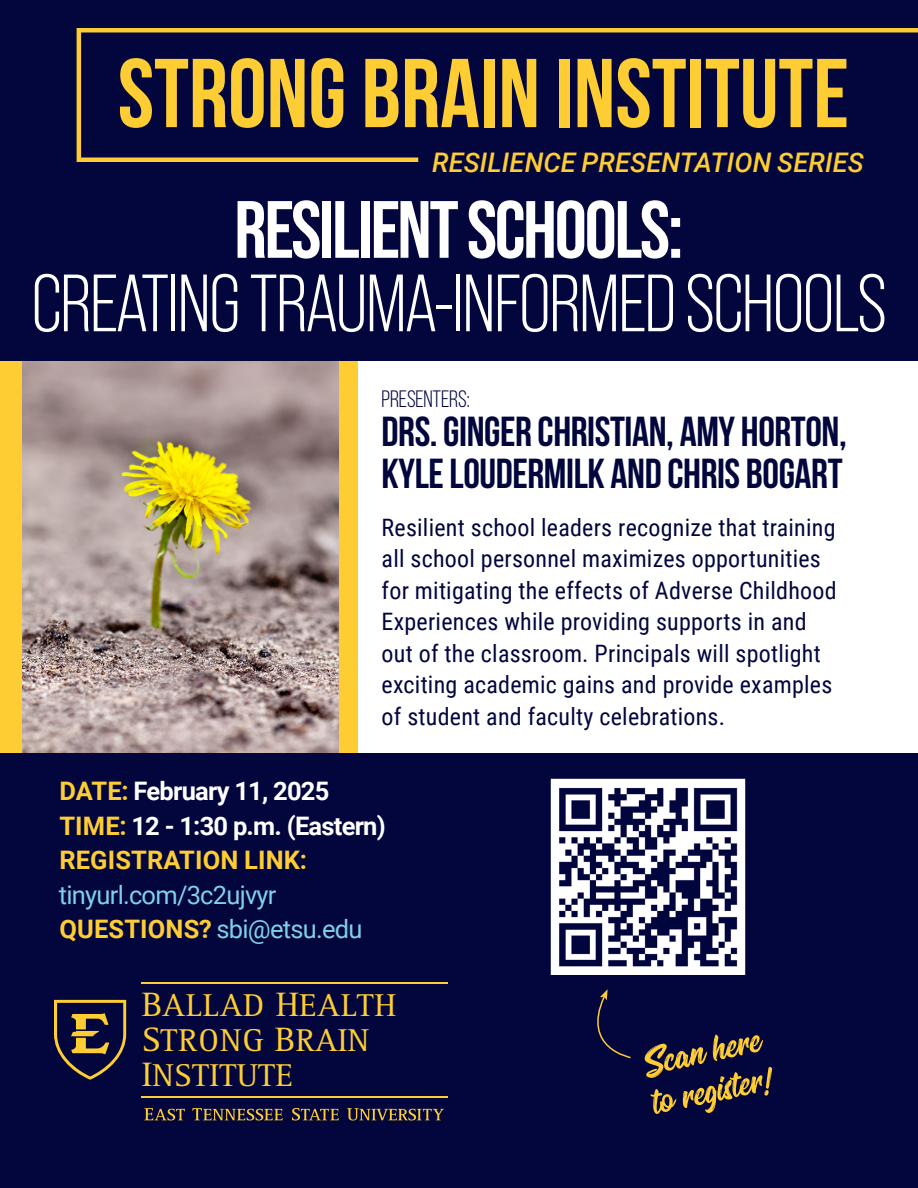
<style>
.page{position:relative;width:918px;height:1188px;background:#fff}
.page>*{position:absolute;margin:0;border:0;box-sizing:border-box;transform-origin:0 0}
.t1{font:700 97.5px "Bebas Neue";color:#fecd33}
.t2{font:81px "Bebas Neue Pro";letter-spacing:-.03em;color:#fff}
.t3{font:700 81px "Bebas Neue Pro";letter-spacing:-.03em;color:#fff}
.t4{font:48px/39.9px "Oraqle Script";color:#fecd33}
.t5{font:700 41.85px/41.8px "Bebas Neue";letter-spacing:-.01em;color:#02063d}
.t6{font:32.7px/35px "Rotis Serif Pro";letter-spacing:.02em;color:#fecd33}
.t7{font:italic 500 27px "Roboto";letter-spacing:.005em;color:#fecd33}
.t8{font:700 25.5px/34.5px "Roboto";letter-spacing:-.03em;color:#fff}
.t9{font:25.5px/34.5px "Roboto";letter-spacing:-.03em;color:#80d0e7}
.t10{font:24px/31.5px "Roboto Condensed";letter-spacing:.01em;color:#02063d}
.t11{font:23.7px "Bebas Neue";letter-spacing:-.01em;color:#02063d}
.s1{color:#fecd33}
.s2{font-weight:700;color:#fecd33}
.s3{font-size:34.95px}
</style>
<div class="page">
<div style="left:0;top:361px;width:357px;height:393px;background:#fecd33"></div>
<img style="left:23px;top:361px;width:315px;height:393px">
<div style="left:0;top:0;width:918px;height:361px;background:#02063d"></div>
<div style="left:0;top:754px;width:918px;height:434px;background:#02063d"></div>
<svg style="left:76px;top:28px;width:842px;height:134px"></svg>
<img style="left:552px;top:780px;width:192px;height:193px">
<div style="left:549px;top:777px;width:198px;height:199px;border:2px solid #02063d"></div>
<svg style="left:597px;top:989px;width:34px;height:70px"></svg>
<hr style="left:141px;top:1096px;width:306px;height:2px;background:#fecd33">
<hr style="left:141px;top:982px;width:306px;height:2px;background:#fecd33">
<svg style="left:54px;top:1000px;width:72px;height:80px"></svg>
<svg style="left:144px;top:1108px;width:41px;height:12px"></svg>
<svg style="left:192px;top:1108px;width:91px;height:12px"></svg>
<svg style="left:292px;top:1108px;width:47px;height:12px"></svg>
<svg style="left:347px;top:1108px;width:97px;height:12px"></svg>
<h1 class="t1" style="left:118px;top:40px;width:733px">STRONG BRAIN INSTITUTE</h1>
<p class="t7" style="left:432px;top:144px;width:433px">RESILIENCE PRESENTATION SERIES</p>
<h2 class="t3" style="left:234px;top:183px;width:451px">RESILIENT SCHOOLS:</h2>
<h2 class="t2" style="left:31px;top:258px;width:858px">CREATING TRAUMA-INFORMED SCHOOLS</h2>
<p class="t11" style="left:382px;top:387px;width:90px">PRESENTERS:</p>
<h3 class="t5" style="left:382px;top:410px;width:467px">DRS. GINGER CHRISTIAN, AMY HORTON,<br>KYLE LOUDERMILK AND CHRIS BOGART</h3>
<p class="t10" style="left:382px;top:511px;width:457px">Resilient school leaders recognize that training all school personnel maximizes opportunities for mitigating the effects of Adverse Childhood Experiences while providing supports in and out of the classroom. Principals will spotlight exciting academic gains and provide examples of student and faculty celebrations.</p>
<p class="t8" style="left:59px;top:773px;width:328px"><span class="s1">DATE:</span> February 11, 2025<br><span class="s1">TIME:</span> 12 - 1:30 p.m. (Eastern)<br><span class="s1">REGISTRATION LINK:</span></p>
<p class="t9" style="left:59px;top:877px;width:305px">tinyurl.com/3c2ujvyr<br><span class="s2">QUESTIONS?</span> sbi@etsu.edu</p>
<h3 class="t6" style="left:142px;top:987px;width:256px"><span class="s3">B</span>ALLAD <span class="s3">H</span>EALTH<br><span class="s3">S</span>TRONG <span class="s3">B</span>RAIN<br><span class="s3">I</span>NSTITUTE</h3>
<h3 class="t4" style="left:640px;top:1046px;width:123px;rotate:-12deg">Scan here to register!</h3>
</div>
